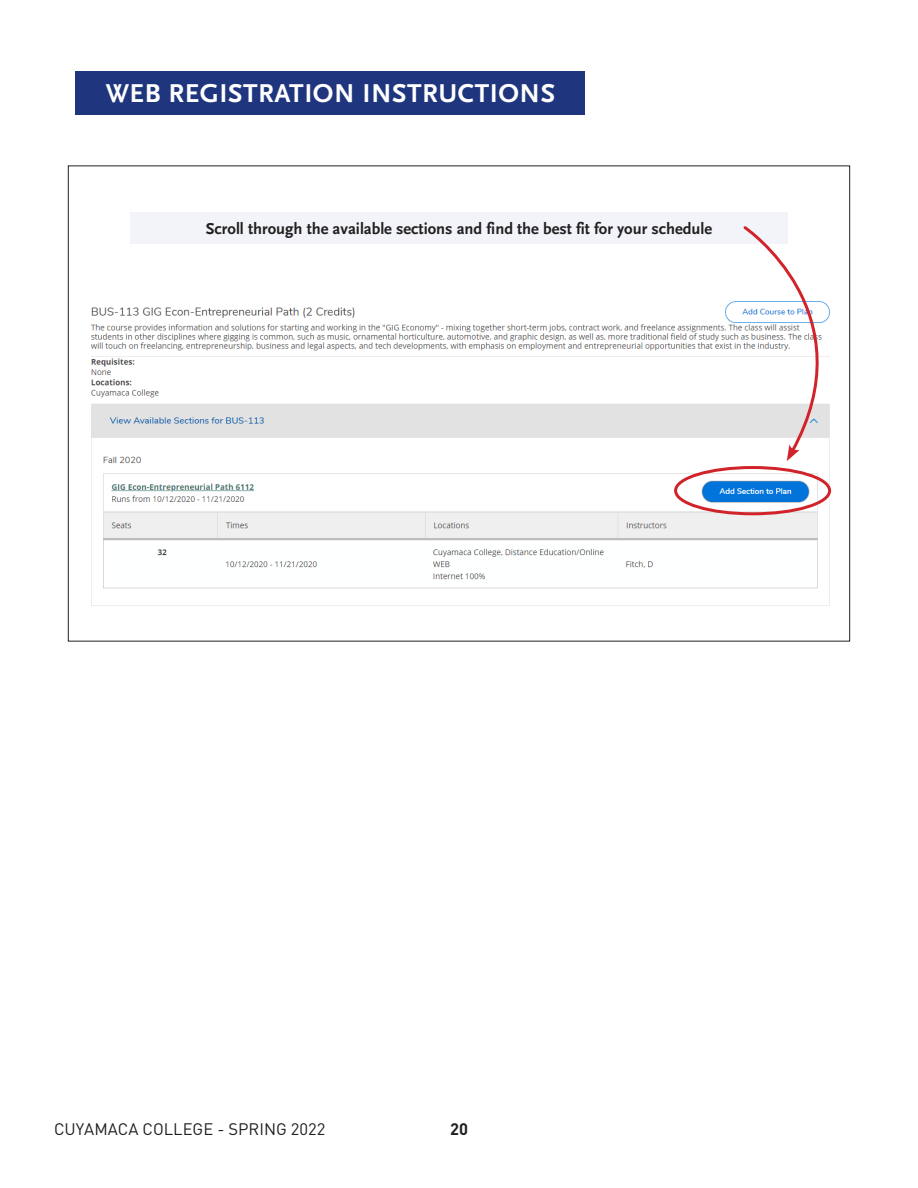
<style>
.page{position:relative;width:918px;height:1188px;background:#fff}
.page>*{position:absolute;margin:0;border:0;box-sizing:border-box;transform-origin:0 0}
.t1{font:27px "Scala Sans Bold LF";letter-spacing:.02em;color:#fff}
.t2{font:16.5px "Scala Sans Bold LF";color:#231f20}
.t3{font:16.5px "DIN";color:#231f20}
.t4{font:700 16.5px "DIN";color:#231f20}
</style>
<div class="page">
<div style="left:76px;top:71px;width:509px;height:43px;background:#1f367e"></div>
<img style="left:91px;top:301px;width:739px;height:305px">
<div style="left:674px;top:466px;width:157px;height:49px;border:3px solid #d1232a;border-radius:50%"></div>
<div style="left:130px;top:212px;width:658px;height:32px;background:#f2f4f9"></div>
<svg style="left:742px;top:225px;width:109px;height:236px"></svg>
<p class="t1" style="left:106px;top:78px;width:451px">WEB REGISTRATION INSTRUCTIONS</p>
<p class="t2" style="left:206px;top:219px;width:508px">Scroll through the available sections and find the best fit for your schedule</p>
<p class="t3" style="left:54px;top:1119px;width:273px">CUYAMACA COLLEGE - SPRING 2022</p>
<p class="t4" style="left:450px;top:1118px;width:19px">20</p>
</div>
